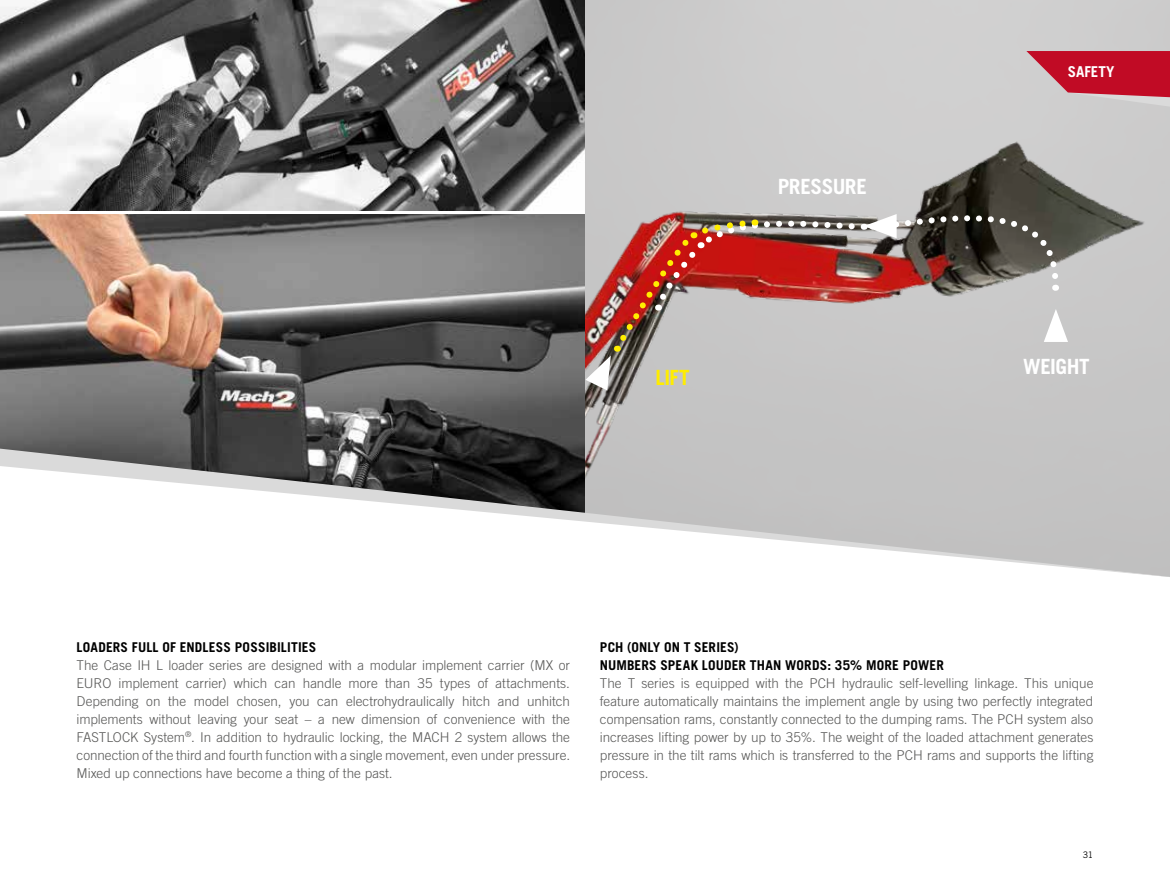
<style>
.page{position:relative;width:1170px;height:893px;background:#fff}
.page>*{position:absolute;margin:0;border:0;box-sizing:border-box;transform-origin:0 0}
.t1{font:700 21px "Trade Gothic LT Pro";letter-spacing:-.02em;color:#fff}
.t2{font:700 21px "Trade Gothic LT Pro";color:#ffed00}
.t3{font:700 15px "Trade Gothic LT Pro";color:#fff}
.t4{font:300 13.5px/18px "Trade Gothic LT Pro";color:#575756;text-align:justify}
.t5{font:700 13.5px/18px "Trade Gothic LT Pro";letter-spacing:.01em;color:#000}
.t6{font:9px "Trade Gothic LT Pro";color:#000}
</style>
<div class="page">
<img style="left:0;top:0;width:585px;height:449px">
<hr style="left:0;top:212px;width:585px;height:2px;background:#fff">
<svg style="left:1153px;top:51px;width:16px;height:56px"></svg>
<img style="left:585px;top:34px;width:568px;height:415px">
<svg style="left:1043px;top:309px;width:24px;height:33px"></svg>
<img style="left:585px;top:217px;width:272px;height:173px">
<svg style="left:863px;top:190px;width:198px;height:101px;background:#6e5d57"></svg>
<svg style="left:0;top:449px;width:1169px;height:128px"></svg>
<h1 class="t2" style="left:655px;top:365px;width:36px">LIFT</h1>
<h1 class="t1" style="left:777px;top:173px;width:91px">PRESSURE</h1>
<p class="t3" style="left:1067px;top:63px;width:48px">SAFETY</p>
<h1 class="t1" style="left:1023px;top:354px;width:68px">WEIGHT</h1>
<p class="t5" style="left:77px;top:638px;width:241px">LOADERS FULL OF ENDLESS POSSIBILITIES</p>
<p class="t4" style="left:77px;top:656px;width:495px">The Case IH L loader series are designed with a modular implement carrier (MX or EURO implement carrier) which can handle more than 35 types of attachments.<br>Depending on the model chosen, you can electrohydraulically hitch and unhitch implements without leaving your seat – a new dimension of convenience with the FASTLOCK System<sup>®</sup>. In addition to hydraulic locking, the MACH 2 system allows the connection of the third and fourth function with a single movement, even under pressure.<br>Mixed up connections have become a thing of the past.</p>
<p class="t5" style="left:600px;top:638px;width:345px">PCH (ONLY ON T SERIES)<br>NUMBERS SPEAK LOUDER THAN WORDS: 35% MORE POWER</p>
<p class="t4" style="left:600px;top:674px;width:495px">The T series is equipped with the PCH hydraulic self-levelling linkage. This unique feature automatically maintains the implement angle by using two perfectly integrated compensation rams, constantly connected to the dumping rams. The PCH system also increases lifting power by up to 35%. The weight of the loaded attachment generates pressure in the tilt rams which is transferred to the PCH rams and supports the lifting process.</p>
<p class="t6" style="left:1082px;top:849px;width:12px">31</p>
</div>
